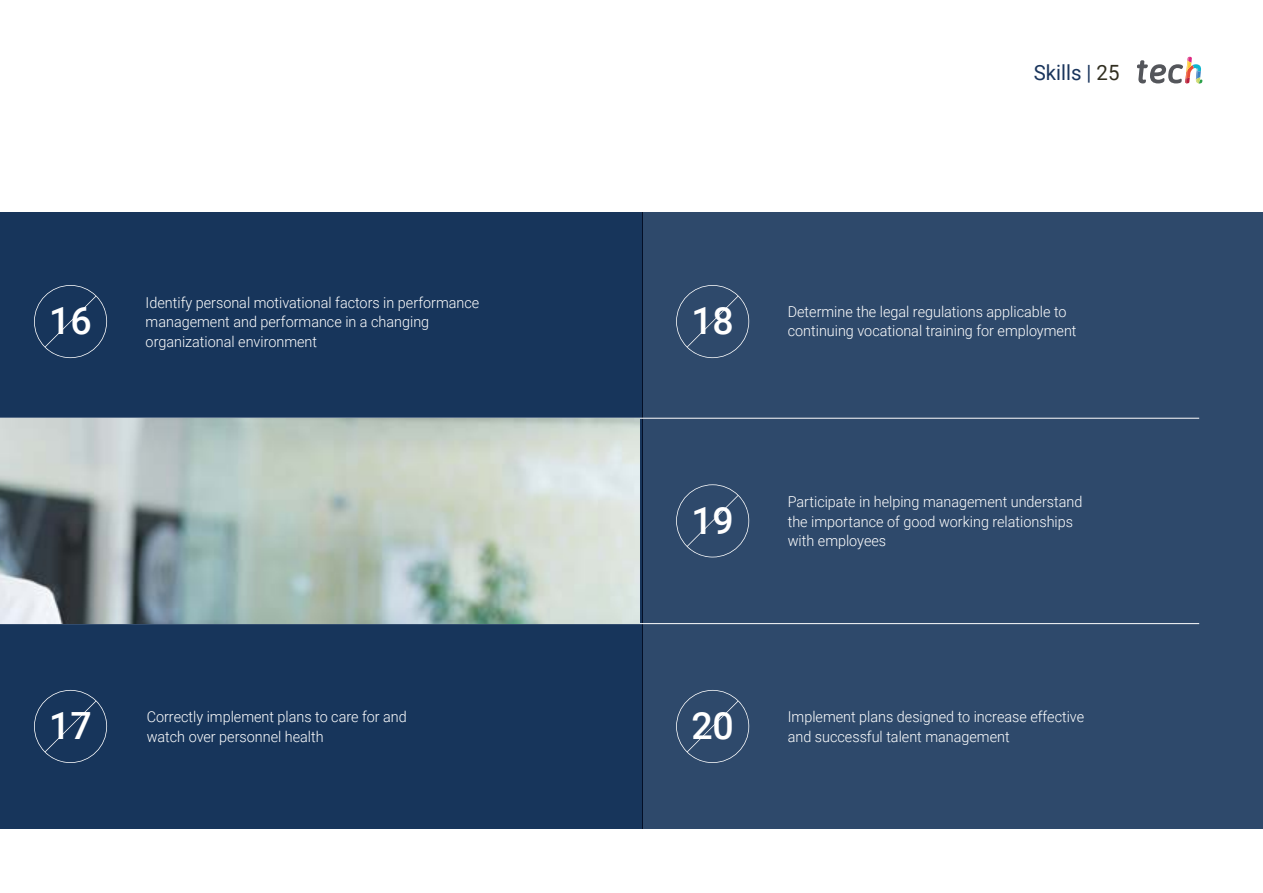
<style>
.page{position:relative;width:1263px;height:893px;background:#fff}
.page>*{position:absolute;margin:0;border:0;box-sizing:border-box;transform-origin:0 0}
.t1{font:500 37.5px "Roboto";color:#fff}
.t2{font:21px "Roboto";color:#1a355c}
.t3{font:300 15px/19.5px "Roboto";color:#fff;scale:.96 1}
.s1{color:#312e20}
</style>
<div class="page">
<svg style="left:1137px;top:57px;width:65px;height:27px"></svg>
<div style="left:0;top:213px;width:642px;height:616px;background:#17355b"></div>
<div style="left:642px;top:213px;width:621px;height:616px;background:#2e496b"></div>
<svg style="left:34px;top:285px;width:73px;height:73px"></svg>
<svg style="left:676px;top:484px;width:73px;height:73px"></svg>
<svg style="left:34px;top:690px;width:73px;height:73px"></svg>
<svg style="left:676px;top:690px;width:73px;height:73px"></svg>
<svg style="left:676px;top:285px;width:73px;height:73px"></svg>
<hr style="left:0;top:418px;width:1199px;height:1px;background:#fff">
<hr style="left:0;top:623px;width:1199px;height:1px;background:#fff">
<img style="left:0;top:418px;width:640px;height:206px">
<h1 class="t1" style="left:49px;top:295px;width:44px">16</h1>
<p class="t3" style="left:146px;top:292px;width:349px">Identify personal motivational factors in performance management and performance in a changing organizational environment</p>
<h2 class="t2" style="left:1034px;top:57px;width:87px">Skills | <span class="s1">25</span></h2>
<h1 class="t1" style="left:691px;top:295px;width:44px">18</h1>
<p class="t3" style="left:788px;top:301px;width:292px">Determine the legal regulations applicable to</p>
<p class="t3" style="left:788px;top:320px;width:302px">continuing vocational training for employment</p>
<h1 class="t1" style="left:691px;top:494px;width:44px">19</h1>
<p class="t3" style="left:788px;top:491px;width:308px">Participate in helping management understand the importance of good working relationships with employees</p>
<p class="t3" style="left:147px;top:707px;width:272px">Correctly implement plans to care for and watch over personnel health</p>
<h1 class="t1" style="left:49px;top:700px;width:44px">17</h1>
<h1 class="t1" style="left:691px;top:700px;width:44px">20</h1>
<p class="t3" style="left:788px;top:707px;width:310px">Implement plans designed to increase effective</p>
<p class="t3" style="left:788px;top:726px;width:233px">and successful talent management</p>
</div>
